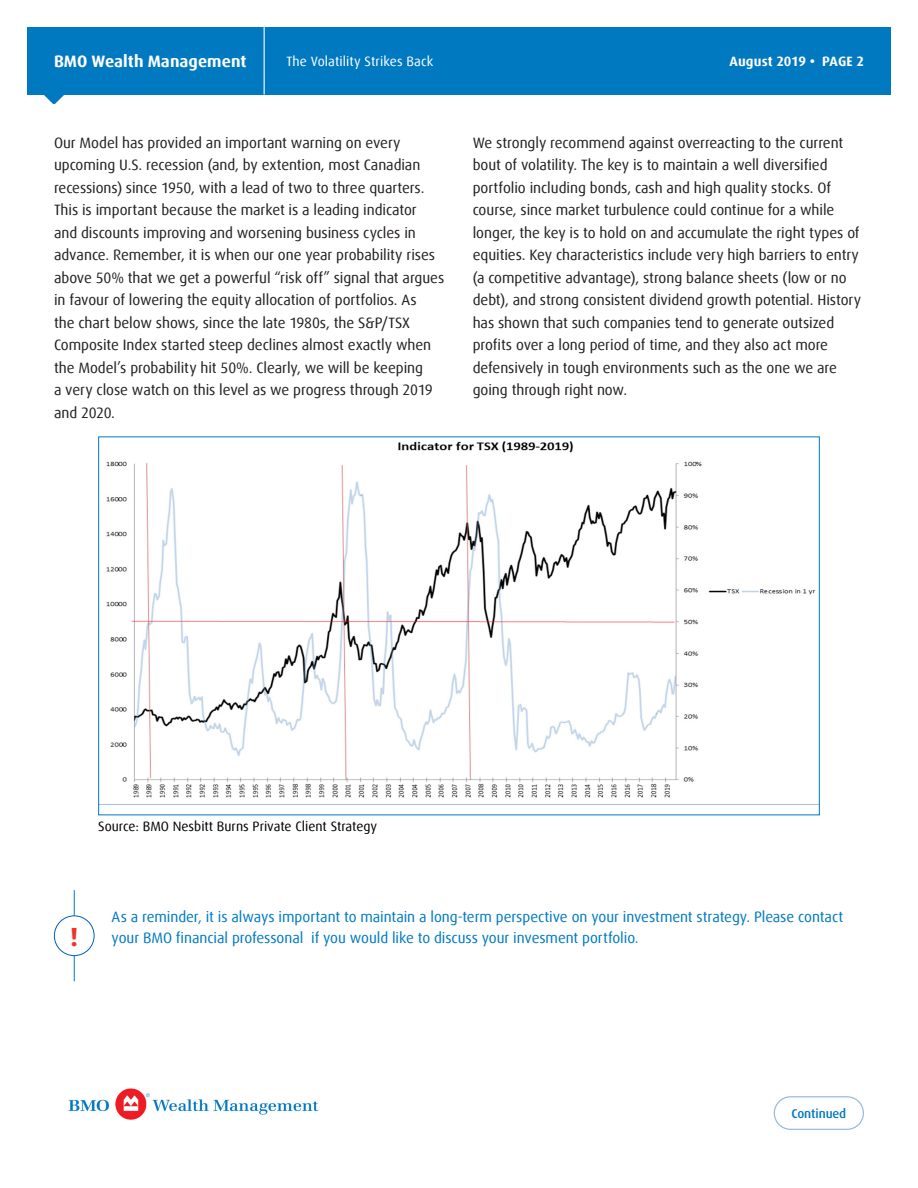
<style>
.page{position:relative;width:918px;height:1188px;background:#fff}
.page>*{position:absolute;margin:0;border:0;box-sizing:border-box;transform-origin:0 0}
.t1{font:700 26.25px "Dax Offc Pro";color:#ee3529}
.t2{font:700 16.5px "Dax Offc Pro";color:#fff}
.Body_Bullet_-_Level{font:15px/22.5px "Dax Offc Pro";letter-spacing:-.005em;color:#231f20}
.Body_Callout_Text{font:15px/21px "Dax Offc Pro";letter-spacing:-.005em;color:#0079c1}
.Paragraph_Headline{font:13.5px "Dax Offc Pro";color:#000}
.t3{font:13.5px "Dax Offc Pro";letter-spacing:.01em;color:#fff}
.Product_Name{font:700 13.5px "Dax Offc Pro";letter-spacing:.005em;color:#fff}
.t4{font:500 12.75px "Dax OT";letter-spacing:-.01em;color:#0079c2}
</style>
<div class="page">
<svg style="left:774px;top:1096px;width:90px;height:34px"></svg>
<div style="left:27px;top:27px;width:864px;height:67px;background:#0079c1"></div>
<svg style="left:43px;top:94px;width:22px;height:10px"></svg>
<hr style="left:264px;top:27px;width:1px;height:67px;background:#fff">
<img style="left:68px;top:1088px;width:251px;height:32px">
<hr style="left:74px;top:890px;width:1px;height:91px;background:#0079c2">
<div style="left:54px;top:916px;width:40px;height:40px;background:#fff;border-radius:50%"></div>
<div style="left:54px;top:915px;width:40px;height:41px;border:1px solid #005fb9;border-radius:50%"></div>
<img style="left:106px;top:441px;width:710px;height:357px">
<p class="t2" style="left:54px;top:51px;width:194px">BMO Wealth Management</p>
<p class="t3" style="left:286px;top:53px;width:149px">The Volatility Strikes Back</p>
<p class="Product_Name" style="left:730px;top:53px;width:136px">August 2019 • PAGE 2</p>
<p class="Body_Bullet_-_Level" style="left:54px;top:131px;width:392px">Our Model has provided an important warning on every upcoming U.S. recession (and, by extention, most Canadian recessions) since 1950, with a lead of two to three quarters.<br>This is important because the market is a leading indicator<br>and discounts improving and worsening business cycles in advance. Remember, it is when our one year probability rises above 50% that we get a powerful “risk off” signal that argues in favour of lowering the equity allocation of portfolios. As<br>the chart below shows, since the late 1980s, the S&amp;P/TSX Composite Index started steep declines almost exactly when the Model’s probability hit 50%. Clearly, we will be keeping<br>a very close watch on this level as we progress through 2019 and 2020.</p>
<p class="Body_Bullet_-_Level" style="left:473px;top:131px;width:390px">We strongly recommend against overreacting to the current bout of volatility. The key is to maintain a well diversified portfolio including bonds, cash and high quality stocks. Of course, since market turbulence could continue for a while longer, the key is to hold on and accumulate the right types of equities. Key characteristics include very high barriers to entry (a competitive advantage), strong balance sheets (low or no debt), and strong consistent dividend growth potential. History has shown that such companies tend to generate outsized profits over a long period of time, and they also act more defensively in tough environments such as the one we are going through right now.</p>
<p class="Paragraph_Headline" style="left:98px;top:817px;width:281px">Source: BMO Nesbitt Burns Private Client Strategy</p>
<p class="t1" style="left:70px;top:920px;width:10px">!</p>
<p class="Body_Callout_Text" style="left:112px;top:906px;width:733px">As a reminder, it is always important to maintain a long-term perspective on your investment strategy. Please contact your BMO financial professonal if you would like to discuss your invesment portfolio.</p>
<p class="t4" style="left:791px;top:1105px;width:56px">Continued</p>
</div>
